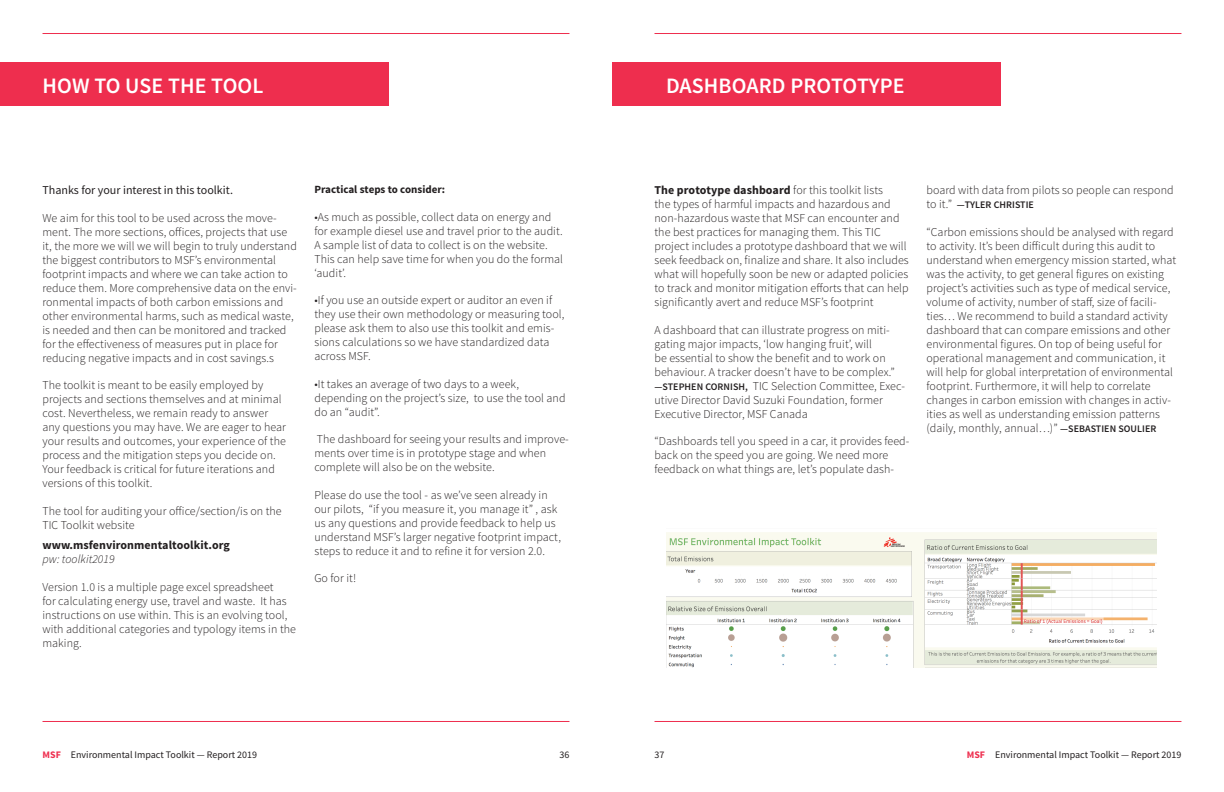
<style>
.page{position:relative;width:1224px;height:792px;background:#fff}
.page>*{position:absolute;margin:0;border:0;box-sizing:border-box;transform-origin:0 0}
.Headling{font:600 22px "Source Sans Pro";letter-spacing:.005em;color:#fff}
.Body{font:300 12px/14px "Source Sans Pro";letter-spacing:.005em;color:#231f20}
.Body-2{font:700 12px/14px "Source Sans Pro";letter-spacing:.005em;color:#231f20}
.t1{font:12px "Source Sans Pro";color:#231f20}
.t2{font:700 11px "Source Sans Pro";color:#231f20}
.t3{font:10px "Source Sans Pro";color:#231f20}
.Body-3{font:600 10px "Source Sans Pro";letter-spacing:.005em;color:#231f20}
.s1{font-weight:300;font-style:italic}
.s2{font-weight:700}
.s3{font-weight:600;font-size:10px}
.s4{font-weight:300;font-size:12px}
.s5{font-weight:700;color:#ee2e4e}
</style>
<div class="page">
<img style="left:666px;top:532px;width:491px;height:136px">
<div style="left:0;top:63px;width:388px;height:43px;background:#ee2e4e"></div>
<div style="left:612px;top:63px;width:388px;height:43px;background:#ee2e4e"></div>
<hr style="left:43px;top:721px;width:526px;height:1px;background:#ee2e4e">
<hr style="left:655px;top:721px;width:526px;height:1px;background:#ee2e4e">
<hr style="left:43px;top:33px;width:526px;height:1px;background:#ee2e4e">
<hr style="left:655px;top:33px;width:526px;height:1px;background:#ee2e4e">
<p class="Headling" style="left:43px;top:71px;width:222px">HOW TO USE THE TOOL</p>
<p class="Headling" style="left:666px;top:71px;width:240px">DASHBOARD PROTOTYPE</p>
<p class="t1" style="left:42px;top:183px;width:192px">Thanks for your interest in this toolkit.</p>
<p class="Body" style="left:42px;top:211px;width:256px">We aim for this tool to be used across the move&shy;ment. The more sections, offices, projects that use it, the more we will we will begin to truly understand the biggest contributors to MSF’s environmental footprint impacts and where we can take action to reduce them. More comprehensive data on the envi&shy;ronmental impacts of both carbon emissions and other environmental harms, such as medical waste, is needed and then can be monitored and tracked for the effectiveness of measures put in place for reducing negative impacts and in cost savings.s</p>
<p class="Body" style="left:42px;top:378px;width:245px">The toolkit is meant to be easily employed by projects and sections themselves and at minimal cost. Nevertheless, we remain ready to answer any questions you may have. We are eager to hear your results and outcomes, your experience of the process and the mitigation steps you decide on.<br>Your feedback is critical for future iterations and versions of this toolkit.</p>
<p class="Body" style="left:42px;top:504px;width:241px">The tool for auditing your office/section/is on the<br>TIC Toolkit website</p>
<p class="Body-2" style="left:42px;top:539px;width:189px">www.msfenvironmentaltoolkit.org <span class="s1">pw: toolkit2019</span></p>
<p class="Body" style="left:42px;top:580px;width:255px">Version 1.0 is a multiple page excel spreadsheet<br>for calculating energy use, travel and waste. It has instructions on use within. This is an evolving tool, with additional categories and typology items in the making.</p>
<p class="t2" style="left:314px;top:183px;width:132px">Practical steps to consider:</p>
<p class="Body" style="left:314px;top:210px;width:250px">•As much as possible, collect data on energy and for example diesel use and travel prior to the audit.<br>A sample list of data to collect is on the website.<br>This can help save time for when you do the formal ‘audit’.</p>
<p class="Body" style="left:314px;top:294px;width:251px">•If you use an outside expert or auditor an even if they use their own methodology or measuring tool, please ask them to also use this toolkit and emis&shy;sions calculations so we have standardized data across MSF.</p>
<p class="Body" style="left:314px;top:377px;width:253px">•It takes an average of two days to a week, depending on the project’s size, to use the tool and do an “audit”.</p>
<p class="Body" style="left:314px;top:433px;width:256px">The dashboard for seeing your results and improve&shy;ments over time is in prototype stage and when complete will also be on the website.</p>
<p class="Body" style="left:314px;top:488px;width:248px">Please do use the tool - as we’ve seen already in our pilots, “if you measure it, you manage it” , ask us any questions and provide feedback to help us understand MSF’s larger negative footprint impact, steps to reduce it and to refine it for version 2.0.</p>
<p class="Body" style="left:314px;top:572px;width:43px">Go for it!</p>
<p class="Body" style="left:655px;top:183px;width:256px"><span class="s2">The prototype dashboard</span> for this toolkit lists<br>the types of harmful impacts and hazardous and non-hazardous waste that MSF can encounter and the best practices for managing them. This TIC project includes a prototype dashboard that we will seek feedback on, finalize and share. It also includes what will hopefully soon be new or adapted policies to track and monitor mitigation efforts that can help significantly avert and reduce MSF’s footprint</p>
<p class="Body" style="left:655px;top:323px;width:252px">A dashboard that can illustrate progress on miti&shy;gating major impacts, ‘low hanging fruit’, will<br>be essential to show the benefit and to work on behaviour. A tracker doesn’t have to be complex.” <span class="s3">—STEPHEN CORNISH,</span> TIC Selection Committee, Exec&shy;utive Director David Suzuki Foundation, former Executive Director, MSF Canada</p>
<p class="Body" style="left:655px;top:434px;width:256px">“Dashboards tell you speed in a car, it provides feed&shy;back on the speed you are going. We need more feedback on what things are, let’s populate dash-</p>
<p class="Body" style="left:926px;top:183px;width:249px">board with data from pilots so people can respond</p>
<p class="Body-3" style="left:926px;top:199px;width:109px"><span class="s4">to it.”</span> —TYLER CHRISTIE</p>
<p class="Body" style="left:926px;top:225px;width:251px">“Carbon emissions should be analysed with regard to activity. It’s been difficult during this audit to understand when emergency mission started, what was the activity, to get general figures on existing project’s activities such as type of medical service, volume of activity, number of staff, size of facili&shy;ties… We recommend to build a standard activity dashboard that can compare emissions and other environmental figures. On top of being useful for operational management and communication, it will help for global interpretation of environmental footprint. Furthermore, it will help to correlate changes in carbon emission with changes in activ&shy;ities as well as understanding emission patterns (daily, monthly, annual…)” <span class="s3">—SEBASTIEN SOULIER</span></p>
<p class="t3" style="left:43px;top:748px;width:216px"><span class="s5">MSF</span> Environmental Impact Toolkit — Report 2019</p>
<p class="t3" style="left:560px;top:748px;width:11px">36</p>
<p class="t3" style="left:655px;top:748px;width:11px">37</p>
<p class="t3" style="left:967px;top:748px;width:216px"><span class="s5">MSF</span> Environmental Impact Toolkit — Report 2019</p>
</div>
